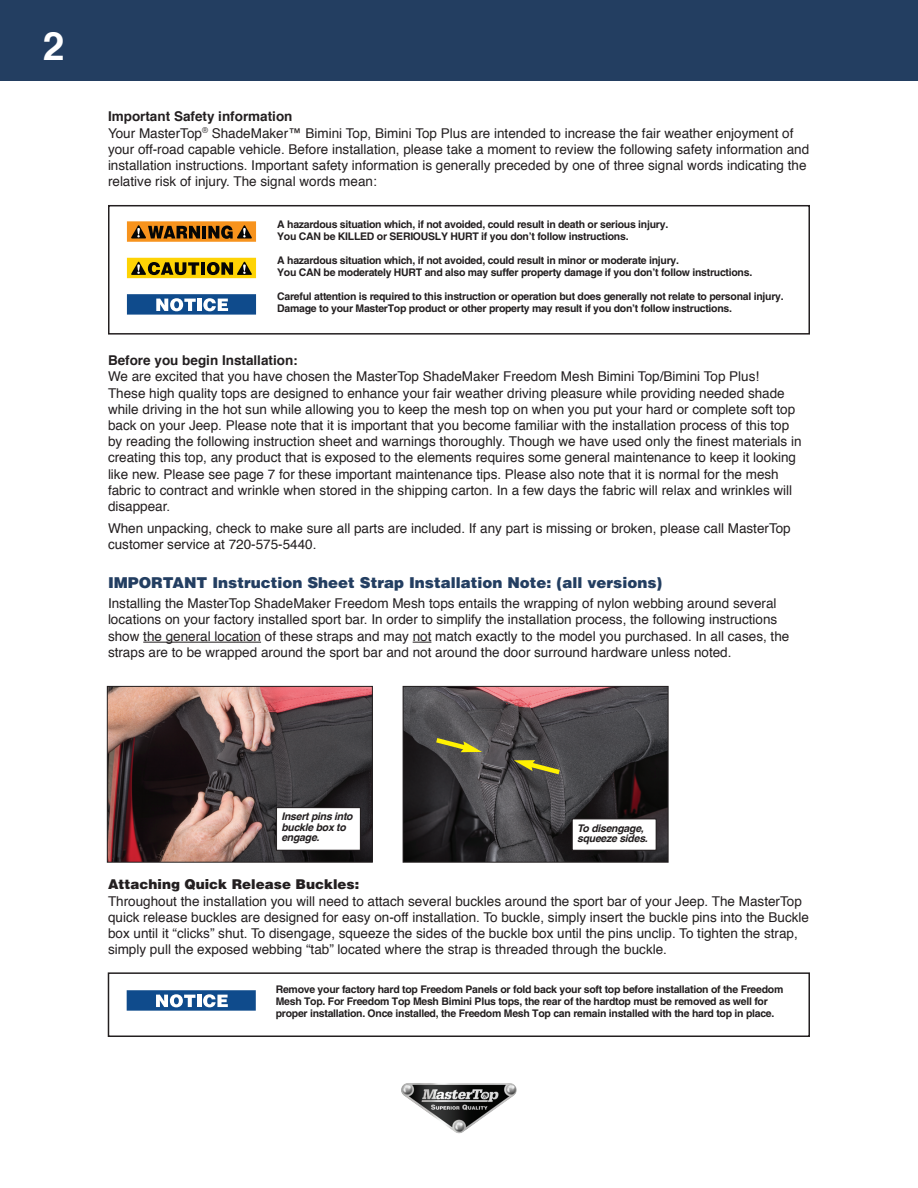
<style>
.page{position:relative;width:918px;height:1188px;background:#fff}
.page>*{position:absolute;margin:0;border:0;box-sizing:border-box;transform-origin:0 0}
.t1{font:700 39px "Helvetica";color:#fff}
.t2{font:900 15px "Helvetica";color:#233e61}
.t3{font:13.5px/16.2px "Helvetica";color:#231f20}
.t4{font:700 condensed 10.5px/12px "Helvetica";letter-spacing:-.025em;color:#231f20}
.t5{font:italic 700 10.5px/10.5px "Helvetica";letter-spacing:-.025em;color:#231f20}
.s1{font-weight:700}
.s2{font-weight:900}
</style>
<div class="page">
<div style="left:0;top:0;width:918px;height:81px;background:#233e61"></div>
<img style="left:401px;top:1083px;width:116px;height:51px">
<div style="left:108px;top:205px;width:702px;height:130px;border:2px solid #231f20"></div>
<svg style="left:127px;top:221px;width:129px;height:21px;background:#a7681d"></svg>
<svg style="left:127px;top:258px;width:129px;height:20px;background:#ae9107"></svg>
<svg style="left:127px;top:294px;width:129px;height:21px"></svg>
<div style="left:108px;top:972px;width:702px;height:65px;border:2px solid #231f20"></div>
<svg style="left:127px;top:990px;width:129px;height:21px"></svg>
<img style="left:109px;top:688px;width:262px;height:173px">
<div style="left:107px;top:686px;width:266px;height:177px;border:1px solid #231f20"></div>
<img style="left:405px;top:688px;width:262px;height:173px">
<div style="left:403px;top:686px;width:266px;height:177px;border:1px solid #231f20"></div>
<hr style="left:143px;top:642px;width:118px;height:1px;background:#231f20">
<svg style="left:413px;top:642px;width:18px;height:1px"></svg>
<div style="left:277px;top:808px;width:83px;height:42px;background:#fff"></div>
<div style="left:276px;top:807px;width:85px;height:44px;border:1px solid #231f20"></div>
<div style="left:573px;top:819px;width:83px;height:31px;background:#fff"></div>
<div style="left:572px;top:819px;width:85px;height:32px;border:1px solid #231f20"></div>
<svg style="left:431px;top:735px;width:51px;height:18px"></svg>
<svg style="left:514px;top:759px;width:51px;height:19px"></svg>
<p class="t1" style="left:43px;top:30px;width:23px">2</p>
<p class="t3" style="left:108px;top:110px;width:703px"><span class="s1">Important Safety information<br></span>Your MasterTop<sup>®</sup> ShadeMaker™ Bimini Top, Bimini Top Plus are intended to increase the fair weather enjoyment of your off-road capable vehicle. Before installation, please take a moment to review the following safety information and installation instructions. Important safety information is generally preceded by one of three signal words indicating the relative risk of injury. The signal words mean:</p>
<p class="t4" style="left:277px;top:219px;width:393px">A hazardous situation which, if not avoided, could result in death or serious injury.<br>You CAN be KILLED or SERIOUSLY HURT if you don’t follow instructions.</p>
<p class="t4" style="left:277px;top:255px;width:477px">A hazardous situation which, if not avoided, could result in minor or moderate injury.<br>You CAN be moderately HURT and also may suffer property damage if you don’t follow instructions.</p>
<p class="t4" style="left:277px;top:291px;width:508px">Careful attention is required to this instruction or operation but does generally not relate to personal injury.<br>Damage to your MasterTop product or other property may result if you don’t follow instructions.</p>
<p class="t3" style="left:108px;top:353px;width:695px"><span class="s1">Before you begin Installation:<br></span>We are excited that you have chosen the MasterTop ShadeMaker Freedom Mesh Bimini Top/Bimini Top Plus!<br>These high quality tops are designed to enhance your fair weather driving pleasure while providing needed shade while driving in the hot sun while allowing you to keep the mesh top on when you put your hard or complete soft top back on your Jeep. Please note that it is important that you become familiar with the installation process of this top by reading the following instruction sheet and warnings thoroughly. Though we have used only the finest materials in creating this top, any product that is exposed to the elements requires some general maintenance to keep it looking like new. Please see page 7 for these important maintenance tips. Please also note that it is normal for the mesh fabric to contract and wrinkle when stored in the shipping carton. In a few days the fabric will relax and wrinkles will disappear.</p>
<p class="t3" style="left:108px;top:521px;width:684px">When unpacking, check to make sure all parts are included. If any part is missing or broken, please call MasterTop customer service at 720-575-5440.</p>
<p class="t2" style="left:108px;top:577px;width:556px">IMPORTANT Instruction Sheet Strap Installation Note: (all versions)</p>
<p class="t3" style="left:108px;top:597px;width:683px">Installing the MasterTop ShadeMaker Freedom Mesh tops entails the wrapping of nylon webbing around several locations on your factory installed sport bar. In order to simplify the installation process, the following instructions show the general location of these straps and may not match exactly to the model you purchased. In all cases, the straps are to be wrapped around the sport bar and not around the door surround hardware unless noted.</p>
<p class="t5" style="left:281px;top:812px;width:73px">Insert pins into buckle box to engage.</p>
<p class="t5" style="left:577px;top:824px;width:72px">To disengage, squeeze sides.</p>
<p class="t3" style="left:108px;top:877px;width:703px"><span class="s2">Attaching Quick Release Buckles:<br></span>Throughout the installation you will need to attach several buckles around the sport bar of your Jeep. The MasterTop quick release buckles are designed for easy on-off installation. To buckle, simply insert the buckle pins into the Buckle box until it “clicks” shut. To disengage, squeeze the sides of the buckle box until the pins unclip. To tighten the strap, simply pull the exposed webbing “tab” located where the strap is threaded through the buckle.</p>
<p class="t4" style="left:276px;top:984px;width:509px">Remove your factory hard top Freedom Panels or fold back your soft top before installation of the Freedom<br>Mesh Top. For Freedom Top Mesh Bimini Plus tops, the rear of the hardtop must be removed as well for proper installation. Once installed, the Freedom Mesh Top can remain installed with the hard top in place.</p>
</div>
